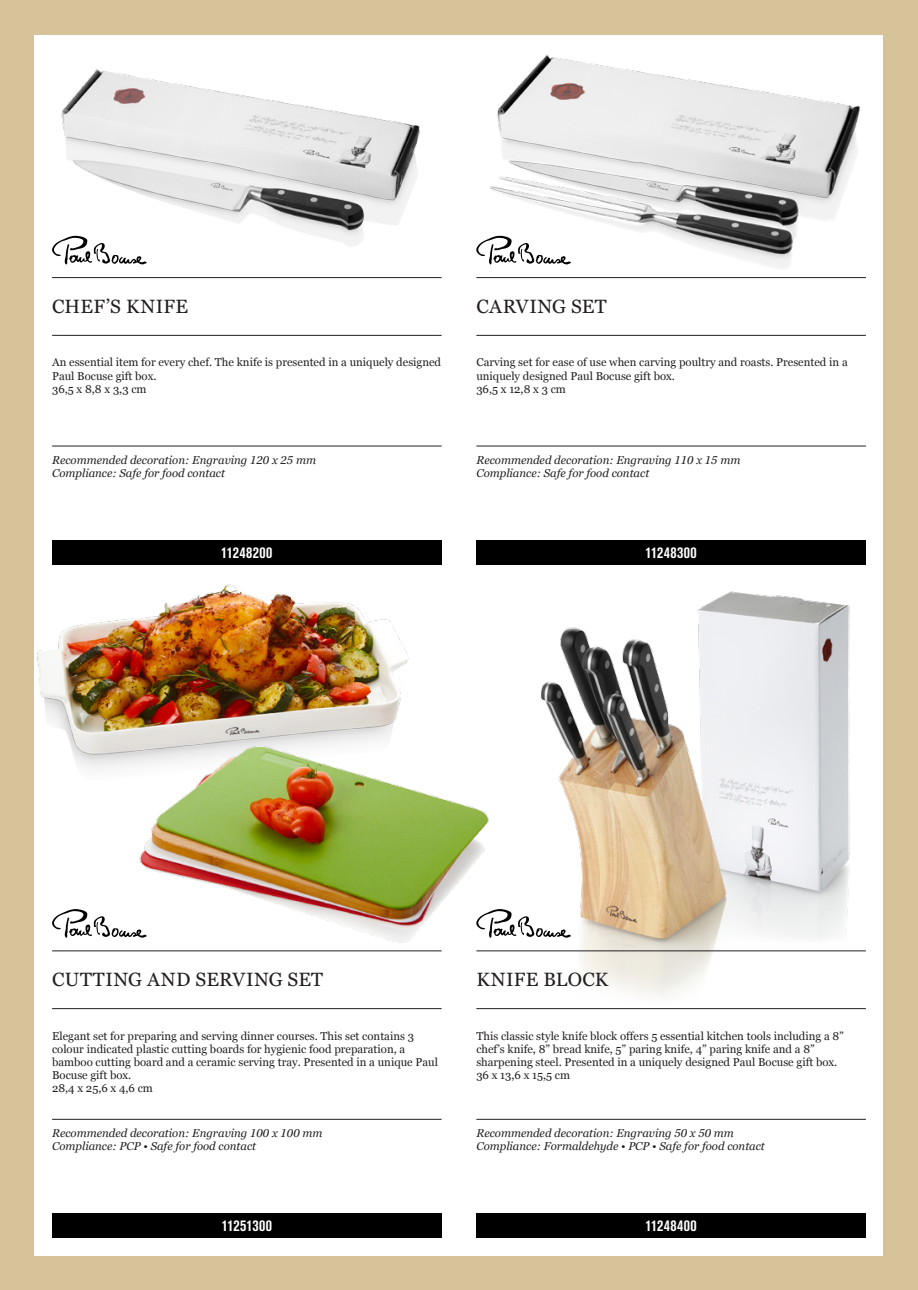
<style>
.page{position:relative;width:918px;height:1290px;background:#d6c399}
.page>*{position:absolute;margin:0;border:0;box-sizing:border-box;transform-origin:0 0}
.t1{font:19.25px "Georgia";letter-spacing:.025em;color:#231f20}
.t2{font:700 condensed 15.75px "Akzidenz Grotesk Pro";letter-spacing:.025em;color:#fff}
.t3{font:11.38px/13.1px "Georgia";color:#231f20}
.t4{font:italic 11.38px/13.1px "Georgia Pro";color:#231f20}
</style>
<div class="page">
<div style="left:35px;top:35px;width:848px;height:1220px;background:#fff"></div>
<img style="left:526px;top:591px;width:340px;height:406px">
<img style="left:61px;top:69px;width:359px;height:178px">
<svg style="left:52px;top:236px;width:95px;height:28px"></svg>
<hr style="left:52px;top:277px;width:389px;height:1px;background:#231f20">
<hr style="left:52px;top:335px;width:389px;height:1px;background:#231f20">
<hr style="left:52px;top:446px;width:389px;height:1px;background:#231f20">
<div style="left:52px;top:540px;width:389px;height:25px;background:#000"></div>
<svg style="left:52px;top:909px;width:82px;height:29px"></svg>
<hr style="left:52px;top:950px;width:389px;height:1px;background:#231f20">
<hr style="left:52px;top:1008px;width:389px;height:1px;background:#231f20">
<hr style="left:52px;top:1119px;width:389px;height:1px;background:#231f20">
<div style="left:52px;top:1213px;width:389px;height:25px;background:#000"></div>
<svg style="left:498px;top:909px;width:73px;height:29px"></svg>
<hr style="left:476px;top:950px;width:390px;height:1px;background:#231f20">
<hr style="left:476px;top:1008px;width:390px;height:1px;background:#231f20">
<hr style="left:476px;top:1119px;width:390px;height:1px;background:#231f20">
<div style="left:476px;top:1213px;width:390px;height:25px;background:#000"></div>
<hr style="left:476px;top:335px;width:390px;height:1px;background:#231f20">
<hr style="left:476px;top:446px;width:390px;height:1px;background:#231f20">
<div style="left:476px;top:540px;width:390px;height:25px;background:#000"></div>
<img style="left:476px;top:54px;width:390px;height:225px">
<img style="left:37px;top:584px;width:372px;height:185px">
<img style="left:134px;top:736px;width:364px;height:216px">
<h1 class="t1" style="left:52px;top:295px;width:138px">Chef’s knife</h1>
<h1 class="t1" style="left:476px;top:295px;width:126px">Carving set</h1>
<p class="t3" style="left:52px;top:356px;width:390px">An essential item for every chef. The knife is presented in a uniquely designed<br>Paul Bocuse gift box.<br>36,5 x 8,8 x 3,3 cm</p>
<p class="t3" style="left:476px;top:356px;width:373px">Carving set for ease of use when carving poultry and roasts. Presented in a uniquely designed Paul Bocuse gift box.<br>36,5 x 12,8 x 3 cm</p>
<p class="t4" style="left:52px;top:454px;width:265px">Recommended decoration: Engraving 120 x 25 mm<br>Compliance: Safe for food contact</p>
<p class="t4" style="left:476px;top:454px;width:265px">Recommended decoration: Engraving 110 x 15 mm<br>Compliance: Safe for food contact</p>
<h2 class="t2" style="left:221px;top:542px;width:53px">11248200</h2>
<h2 class="t2" style="left:645px;top:542px;width:53px">11248300</h2>
<h1 class="t1" style="left:52px;top:968px;width:267px">Cutting and serving set</h1>
<h1 class="t1" style="left:476px;top:968px;width:133px">Knife block</h1>
<p class="t3" style="left:52px;top:1029px;width:387px">Elegant set for preparing and serving dinner courses. This set contains 3 colour indicated plastic cutting boards for hygienic food preparation, a bamboo cutting board and a ceramic serving tray. Presented in a unique Paul Bocuse gift box.<br>28,4 x 25,6 x 4,6 cm</p>
<p class="t4" style="left:52px;top:1127px;width:272px">Recommended decoration: Engraving 100 x 100 mm<br>Compliance: PCP • Safe for food contact</p>
<p class="t3" style="left:476px;top:1029px;width:369px">This classic style knife block offers 5 essential kitchen tools including a 8” chef’s knife, 8” bread knife, 5” paring knife, 4” paring knife and a 8” sharpening steel. Presented in a uniquely designed Paul Bocuse gift box.<br>36 x 13,6 x 15,5 cm</p>
<p class="t4" style="left:476px;top:1127px;width:290px">Recommended decoration: Engraving 50 x 50 mm<br>Compliance: Formaldehyde • PCP • Safe for food contact</p>
<h2 class="t2" style="left:222px;top:1215px;width:52px">11251300</h2>
<h2 class="t2" style="left:645px;top:1215px;width:53px">11248400</h2>
</div>
